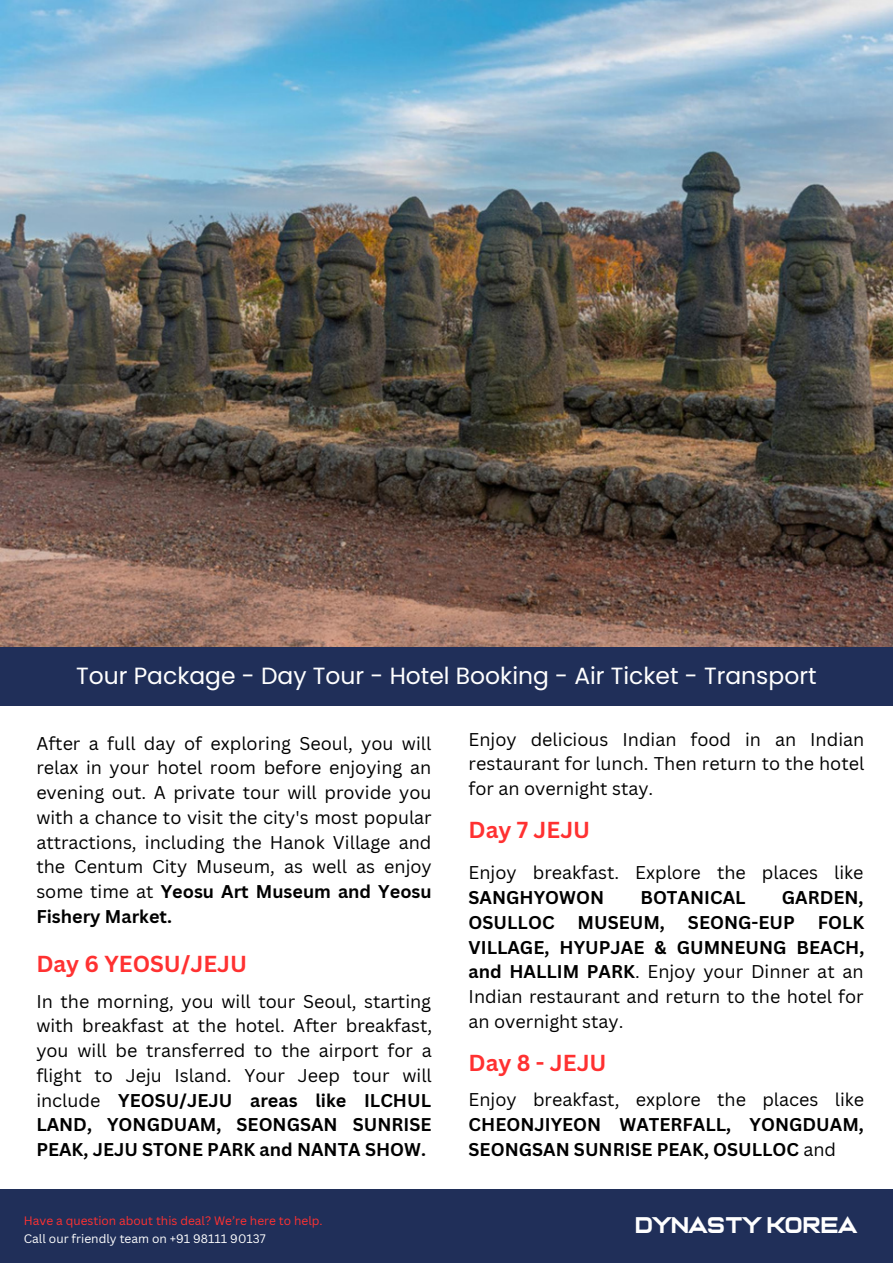
<style>
.page{position:relative;width:893px;height:1264px;background:#fff}
.page>*{position:absolute;margin:0;border:0;box-sizing:border-box;transform-origin:0 0}
.t1{font:23.4px "Poppins";color:#fff}
.t2{font:23.1px "Casanova Scotia";color:#fff}
.t3{font:700 22.5px "Canva Sans";color:#ff3131}
.t4{font:18px/24.8px "Canva Sans";color:#000;text-align:justify}
.t5{font:700 18px/24.8px "Canva Sans";color:#000}
.t6{font:12px "Canva Sans";color:#ff3131}
.t7{font:12px "Canva Sans";color:#fff}
.s1{font-weight:700}
.s2{font-weight:400}
</style>
<div class="page">
<img style="left:0;top:0;width:892px;height:647px">
<div style="left:0;top:647px;width:892px;height:59px;background:#202f59"></div>
<div style="left:0;top:1189px;width:892px;height:73px;background:#202f59"></div>
<p class="t1" style="left:76px;top:662px;width:742px">Tour Package - Day Tour - Hotel Booking - Air Ticket - Transport</p>
<p class="t4" style="left:36px;top:731px;width:397px">After a full day of exploring Seoul, you will relax in your hotel room before enjoying an evening out. A private tour will provide you with a chance to visit the city's most popular attractions, including the Hanok Village and the Centum City Museum, as well as enjoy some time at <span class="s1">Yeosu Art Museum and Yeosu Fishery Market.</span></p>
<p class="t4" style="left:468px;top:726px;width:397px">Enjoy delicious Indian food in an Indian restaurant for lunch. Then return to the hotel for an overnight stay.</p>
<p class="t3" style="left:468px;top:816px;width:123px">Day 7 JEJU</p>
<p class="t4" style="left:468px;top:860px;width:396px">Enjoy breakfast. Explore the places like</p>
<p class="t5" style="left:468px;top:885px;width:137px">SANGHYOWON</p>
<p class="t5" style="left:640px;top:885px;width:107px">BOTANICAL</p>
<p class="t5" style="left:781px;top:885px;width:83px">GARDEN,</p>
<p class="t5" style="left:468px;top:910px;width:87px">OSULLOC</p>
<p class="t5" style="left:577px;top:910px;width:89px">MUSEUM,</p>
<p class="t5" style="left:688px;top:910px;width:108px">SEONG-EUP</p>
<p class="t4" style="left:468px;top:909px;width:397px;text-indent:349px"><span class="s1">FOLK VILLAGE, HYUPJAE &amp; GUMNEUNG BEACH, and HALLIM PARK</span>. Enjoy your Dinner at an Indian restaurant and return to the hotel for an overnight stay.</p>
<p class="t3" style="left:36px;top:950px;width:212px">Day 6 YEOSU/JEJU</p>
<p class="t4" style="left:36px;top:988px;width:397px">In the morning, you will tour Seoul, starting with breakfast at the hotel. After breakfast, you will be transferred to the airport for a flight to Jeju Island. Your Jeep tour will include <span class="s1">YEOSU/JEJU areas like ILCHUL LAND, YONGDUAM, SEONGSAN SUNRISE PEAK, JEJU STONE PARK and NANTA SHOW.</span></p>
<p class="t3" style="left:468px;top:1049px;width:139px">Day 8 - JEJU</p>
<p class="t4" style="left:468px;top:1087px;width:397px">Enjoy breakfast, explore the places like</p>
<p class="t5" style="left:468px;top:1112px;width:397px">CHEONJIYEON WATERFALL, YONGDUAM,<br>SEONGSAN SUNRISE PEAK, OSULLOC <span class="s2">and</span></p>
<p class="t6" style="left:24px;top:1213px;width:300px">Have a question about this deal? We’re here to help.</p>
<p class="t2" style="left:636px;top:1215px;width:223px">DYNASTY KOREA</p>
<p class="t7" style="left:24px;top:1231px;width:243px">Call our friendly team on +91 98111 90137</p>
</div>
